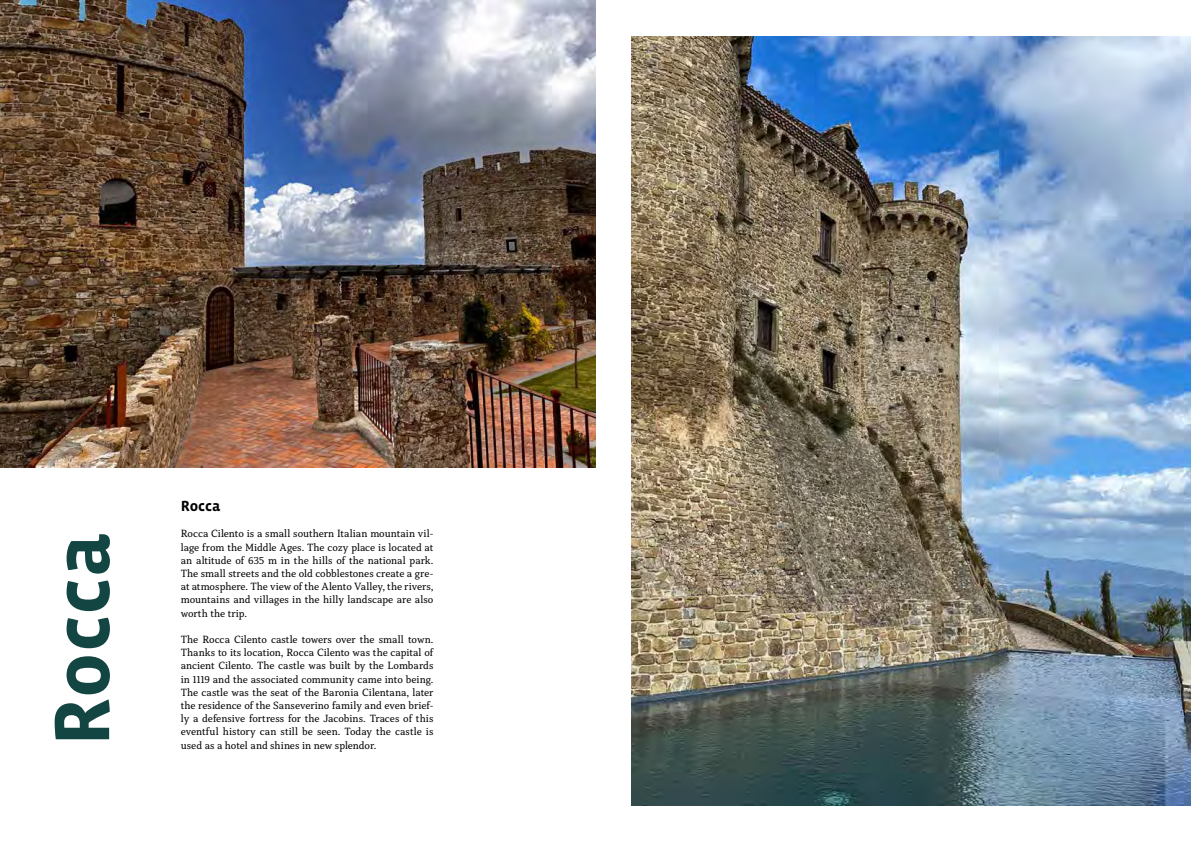
<style>
.page{position:relative;width:1191px;height:842px;background:#fff}
.page>*{position:absolute;margin:0;border:0;box-sizing:border-box;transform-origin:0 0}
.t1{font:700 80px "Vista Sans OTCE";color:#134643}
.t2{font:700 15px "Vista Sans OTCE";letter-spacing:-.005em;color:#000}
.t3{font:11px/13.2px "Capitolina";letter-spacing:.005em;color:#000;text-align:justify}
</style>
<div class="page">
<img style="left:0;top:0;width:595px;height:468px">
<img style="left:631px;top:36px;width:560px;height:770px">
<h1 class="t1" style="left:36px;top:746px;width:214px;rotate:-90deg">Rocca</h1>
<h2 class="t2" style="left:181px;top:497px;width:41px">Rocca</h2>
<p class="t3" style="left:181px;top:527px;width:254px">Rocca Cilento is a small southern Italian mountain vil&shy;lage from the Middle Ages. The cozy place is located at an altitude of 635 m in the hills of the national park.<br>The small streets and the old cobblestones create a gre&shy;at atmosphere. The view of the Alento Valley, the rivers, mountains and villages in the hilly landscape are also worth the trip.</p>
<p class="t3" style="left:181px;top:633px;width:254px">The Rocca Cilento castle towers over the small town.<br>Thanks to its location, Rocca Cilento was the capital of ancient Cilento. The castle was built by the Lombards in 1119 and the associated community came into being.<br>The castle was the seat of the Baronia Cilentana, later the residence of the Sanseverino family and even brief&shy;ly a defensive fortress for the Jacobins. Traces of this eventful history can still be seen. Today the castle is used as a hotel and shines in new splendor.</p>
</div>
